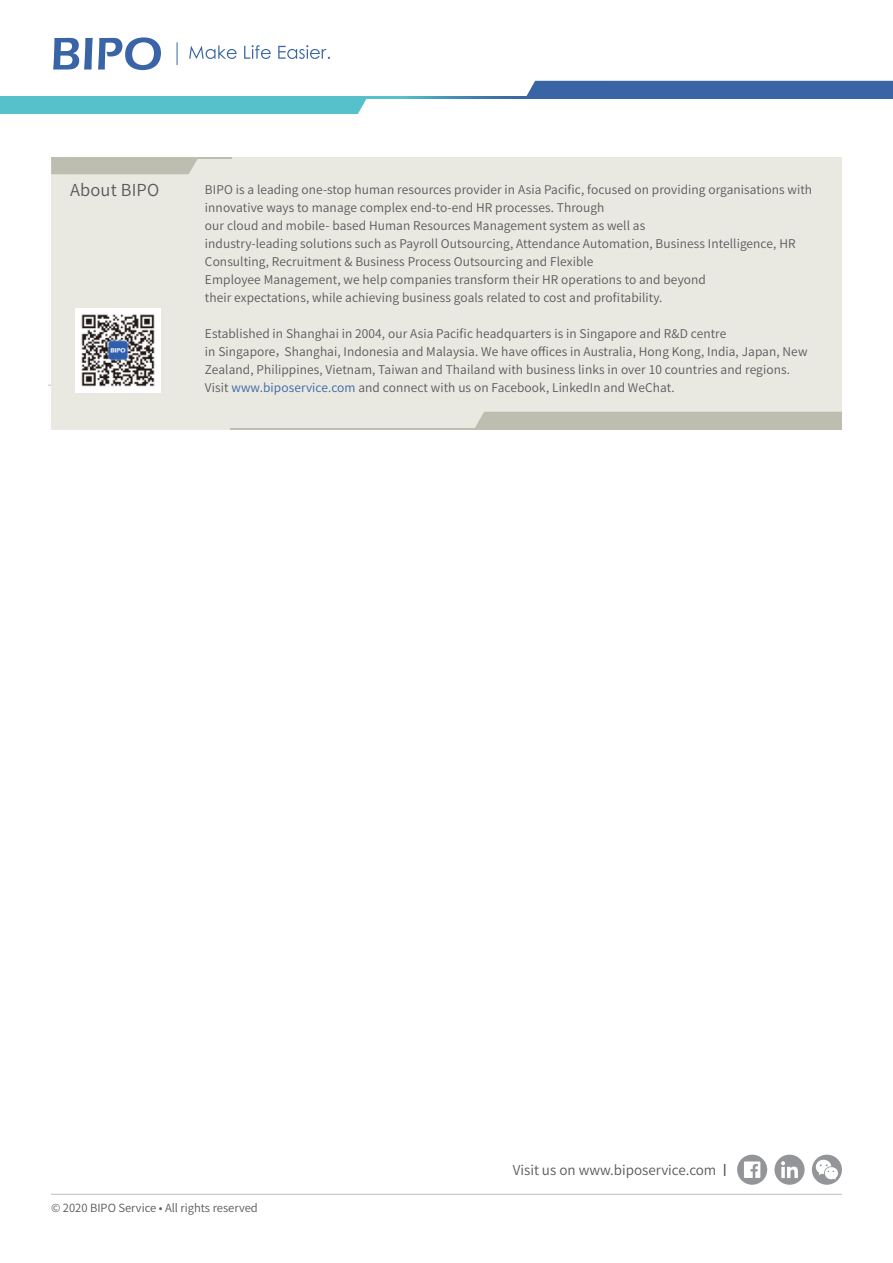
<style>
.page{position:relative;width:893px;height:1263px;background:#fff}
.page>*{position:absolute;margin:0;border:0;box-sizing:border-box;transform-origin:0 0}
.t1{font:16.5px "Source Han Sans CN";letter-spacing:.01em;color:#58595b}
.t2{font:13.5px "Source Han Sans CN";color:#58595b}
.t3{font:12px/18px "Source Han Sans CN";letter-spacing:.01em;color:#58595b}
.t4{font:11.25px "Source Han Sans CN";color:#58595b}
.s1{color:#3964a5}
.s2{font-size:16.5px}
</style>
<div class="page">
<svg style="left:53px;top:37px;width:108px;height:33px"></svg>
<svg style="left:189px;top:45px;width:48px;height:14px"></svg>
<svg style="left:244px;top:45px;width:27px;height:14px"></svg>
<svg style="left:278px;top:45px;width:52px;height:14px"></svg>
<svg style="left:177px;top:42px;width:1px;height:23px"></svg>
<hr style="left:51px;top:1194px;width:791px;height:1px;background:#bcbec0">
<div style="left:0;top:98px;width:367px;height:16px;background:#56c0cb"></div>
<div style="left:526px;top:81px;width:367px;height:15px;background:#3964a5"></div>
<svg style="left:0;top:96px;width:893px;height:2px;background:#4792b8"></svg>
<div style="left:774px;top:1155px;width:31px;height:30px;background:#939598;border-radius:50%"></div>
<svg style="left:781px;top:1161px;width:17px;height:17px"></svg>
<div style="left:737px;top:1155px;width:30px;height:30px;background:#939598;border-radius:50%"></div>
<svg style="left:744px;top:1161px;width:16px;height:17px"></svg>
<div style="left:812px;top:1155px;width:30px;height:30px;background:#939598;border-radius:50%"></div>
<svg style="left:815px;top:1159px;width:24px;height:21px"></svg>
<hr style="left:48px;top:385px;width:791px;height:1px;background:#bcbec0">
<div style="left:51px;top:157px;width:791px;height:272px;background:#e9e9e2"></div>
<div style="left:475px;top:412px;width:367px;height:16px;background:#bdbdb0"></div>
<hr style="left:231px;top:428px;width:611px;height:1px;background:#bdbdb0">
<div style="left:51px;top:159px;width:147px;height:15px;background:#bdbdb0"></div>
<hr style="left:51px;top:157px;width:180px;height:2px;background:#bdbdb0">
<img style="left:75px;top:308px;width:85px;height:85px">
<h1 class="t1" style="left:70px;top:181px;width:91px">About BIPO</h1>
<p class="t3" style="left:205px;top:181px;width:609px">BIPO is a leading one-stop human resources provider in Asia Pacific, focused on providing organisations with innovative ways to manage complex end-to-end HR processes. Through<br>our cloud and mobile- based Human Resources Management system as well as<br>industry-leading solutions such as Payroll Outsourcing, Attendance Automation, Business Intelligence, HR Consulting, Recruitment &amp; Business Process Outsourcing and Flexible<br>Employee Management, we help companies transform their HR operations to and beyond<br>their expectations, while achieving business goals related to cost and profitability.</p>
<p class="t3" style="left:205px;top:325px;width:604px">Established in Shanghai in 2004, our Asia Pacific headquarters is in Singapore and R&amp;D centre<br>in Singapore，Shanghai, Indonesia and Malaysia. We have offices in Australia, Hong Kong, India, Japan, New Zealand, Philippines, Vietnam, Taiwan and Thailand with business links in over 10 countries and regions.<br>Visit <span class="s1">www.biposervice.com</span> and connect with us on Facebook, LinkedIn and WeChat.</p>
<p class="t2" style="left:513px;top:1162px;width:216px">Visit us on www.biposervice.com <span class="s2">I</span></p>
<p class="t4" style="left:51px;top:1201px;width:208px">© 2020 BIPO Service • All rights reserved</p>
</div>
